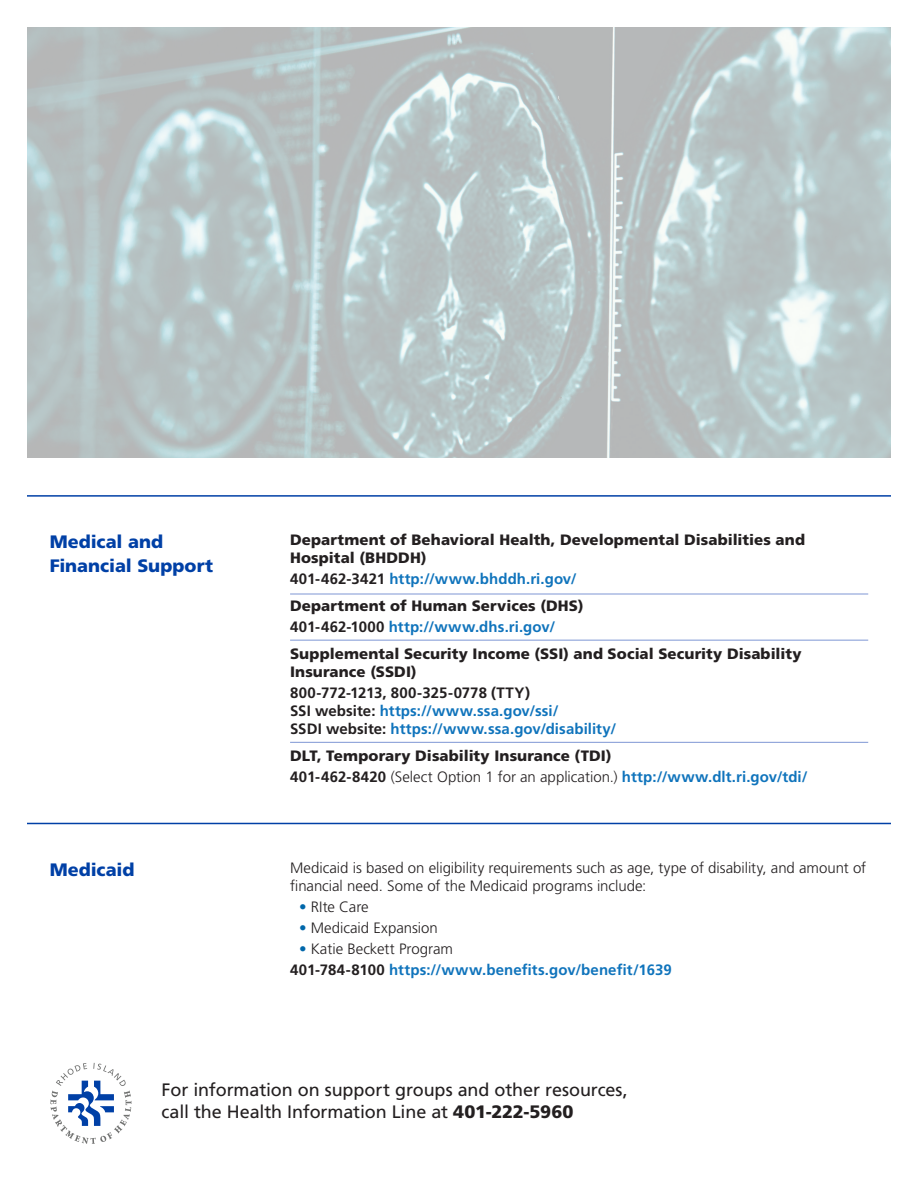
<style>
.page{position:relative;width:918px;height:1188px;background:#fff}
.page>*{position:absolute;margin:0;border:0;box-sizing:border-box;transform-origin:0 0}
.t1{font:18px/22.5px "Frutiger LT Std";letter-spacing:-.005em;color:#231f20}
.t2{font:900 18px "Frutiger LT Std";color:#0040a6}
.t3{font:300 15px/18px "Frutiger LT Std";color:#231f20}
.t4{font:900 15px/18px "Frutiger LT Std";letter-spacing:.005em;color:#231f20}
.t5{font:700 15px "Frutiger LT Std";letter-spacing:.005em;color:#1074bc}
.t6{font:700 15px "Frutiger LT Std";color:#231f20}
.s1{color:#231f20}
.s2{font-weight:700}
.s3{font-weight:700;color:#1074bc}
.s4{color:#0067aa}
.s5{font-weight:900}
</style>
<div class="page">
<hr style="left:290px;top:594px;width:578px;height:1px;background:#7e97d4">
<hr style="left:290px;top:640px;width:578px;height:1px;background:#7e97d4">
<hr style="left:290px;top:742px;width:578px;height:1px;background:#7e97d4">
<hr style="left:27px;top:495px;width:864px;height:2px;background:#0040a6">
<hr style="left:27px;top:823px;width:864px;height:1px;background:#0040a6">
<img style="left:27px;top:27px;width:864px;height:430px">
<svg style="left:50px;top:1063px;width:81px;height:81px"></svg>
<h2 class="t2" style="left:50px;top:531px;width:115px">Medical and</h2>
<h3 class="t4" style="left:290px;top:531px;width:516px">Department of Behavioral Health, Developmental Disabilities and<br>Hospital (BHDDH)</h3>
<h2 class="t2" style="left:50px;top:555px;width:165px">Financial Support</h2>
<p class="t5" style="left:290px;top:570px;width:288px"><span class="s1">401-462-3421</span> http://www.bhddh.ri.gov/</p>
<h3 class="t4" style="left:290px;top:597px;width:295px">Department of Human Services (DHS)</h3>
<p class="t5" style="left:290px;top:618px;width:267px"><span class="s1">401-462-1000</span> http://www.dhs.ri.gov/</p>
<h3 class="t4" style="left:290px;top:645px;width:513px">Supplemental Security Income (SSI) and Social Security Disability<br>Insurance (SSDI)</h3>
<p class="t6" style="left:290px;top:684px;width:242px">800-772-1213, 800-325-0778 (TTY)</p>
<p class="t5" style="left:290px;top:702px;width:270px"><span class="s1">SSI website:</span> https://www.ssa.gov/ssi/</p>
<p class="t5" style="left:290px;top:720px;width:328px"><span class="s1">SSDI website:</span> https://www.ssa.gov/disability/</p>
<h3 class="t4" style="left:290px;top:747px;width:323px">DLT, Temporary Disability Insurance (TDI)</h3>
<p class="t3" style="left:290px;top:768px;width:519px"><span class="s2">401-462-8420</span> (Select Option 1 for an application.) <span class="s3">http://www.dlt.ri.gov/tdi/</span></p>
<h2 class="t2" style="left:50px;top:859px;width:86px">Medicaid</h2>
<p class="t3" style="left:290px;top:859px;width:578px">Medicaid is based on eligibility requirements such as age, type of disability, and amount of financial need. Some of the Medicaid programs include:</p>
<p class="t3" style="left:299px;top:898px;width:71px"><span class="s4">•</span> RIte Care</p>
<p class="t3" style="left:299px;top:919px;width:140px"><span class="s4">•</span> Medicaid Expansion</p>
<p class="t3" style="left:299px;top:940px;width:155px"><span class="s4">•</span> Katie Beckett Program</p>
<p class="t5" style="left:290px;top:961px;width:383px"><span class="s1">401-784-8100</span> https://www.benefits.gov/benefit/1639</p>
<p class="t1" style="left:162px;top:1078px;width:468px">For information on support groups and other resources, call the Health Information Line at <span class="s5">401-222-5960</span></p>
</div>
